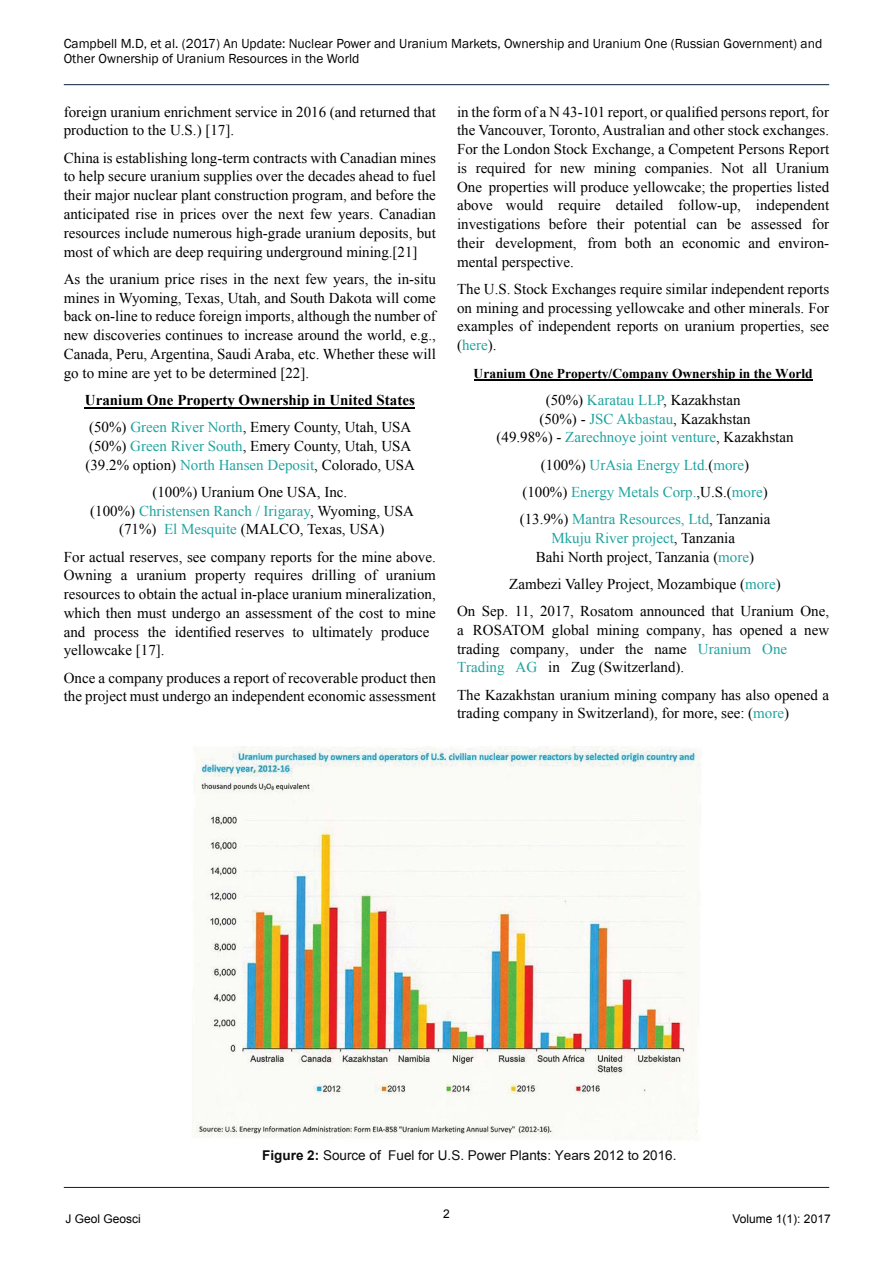
<style>
.page{position:relative;width:893px;height:1263px;background:#fff}
.page>*{position:absolute;margin:0;border:0;box-sizing:border-box;transform-origin:0 0}
.t1{font:15px/18.8px "Times New Roman";color:#000}
.t2{font:15px/27.3px "Times New Roman";color:#20a49f;text-align:center}
.t3{font:700 15px/27.3px "Times New Roman";color:#000}
.t4{font:13.5px/14.9px "Franklin Gothic";color:#000}
.t5{font:13.5px "Arial";color:#0d0d0d}
.t6{font:700 13.5px "Times New Roman";color:#000}
.t7{font:12px "Arial";color:#000}
.s1{font-weight:400}
.s2{font-weight:400;color:#20a49f}
.s3{color:#20a49f}
.s4{color:#000}
.s5{font-weight:700}
</style>
<div class="page">
<hr style="left:64px;top:84px;width:765px;height:1px;background:#0c1e35">
<hr style="left:64px;top:1187px;width:765px;height:1px;background:#0c1e35">
<img style="left:192px;top:746px;width:510px;height:394px">
<hr style="left:85px;top:407px;width:330px;height:2px;background:#000">
<hr style="left:474px;top:380px;width:338px;height:1px;background:#000">
<p class="t4" style="left:64px;top:36px;width:760px">Campbell M.D, et al. (2017) An Update: Nuclear Power and Uranium Markets, Ownership and Uranium One (Russian Government) and<br>Other Ownership of Uranium Resources in the World</p>
<p class="t1" style="left:64px;top:102px;width:374px">foreign uranium enrichment service in 2016 (and returned that production to the U.S.) [17].</p>
<p class="t1" style="left:64px;top:148px;width:374px;text-align:justify">China is establishing long-term contracts with Canadian mines to help secure uranium supplies over the decades ahead to fuel their major nuclear plant construction program, and before the anticipated rise in prices over the next few years. Canadian resources include numerous high-grade uranium deposits, but most of which are deep requiring underground mining.[21]</p>
<p class="t1" style="left:64px;top:269px;width:374px;text-align:justify">As the uranium price rises in the next few years, the in-situ mines in Wyoming, Texas, Utah, and South Dakota will come back on-line to reduce foreign imports, although the number of new discoveries continues to increase around the world, e.g., Canada, Peru, Argentina, Saudi Araba, etc. Whether these will go to mine are yet to be determined [22].</p>
<p class="t3" style="left:85px;top:386px;width:331px">Uranium One Property Ownership in United States <span class="s1">(50%)</span> <span class="s2">Green River North</span><span class="s1">, Emery County, Utah, USA</span></p>
<p class="t1" style="left:85px;top:436px;width:331px">(50%) <span class="s3">Green River South</span>, Emery County, Utah, USA (39.2% option) <span class="s3">North Hansen Deposit</span>, Colorado, USA</p>
<p class="t1" style="left:90px;top:482px;width:325px;text-align:center">(100%) Uranium One USA, Inc.<br>(100%) <span class="s3">Christensen Ranch / Irigaray</span>, Wyoming, USA (71%) <span class="s3">El Mesquite</span> (MALCO, Texas, USA)</p>
<p class="t1" style="left:64px;top:547px;width:374px">For actual reserves, see company reports for the mine above.<br>Owning a uranium property requires drilling of uranium resources to obtain the actual in-place uranium mineralization, which then must undergo an assessment of the cost to mine and process the identified reserves to ultimately produce yellowcake [17].</p>
<p class="t1" style="left:64px;top:668px;width:374px">Once a company produces a report of recoverable product then the project must undergo an independent economic assessment</p>
<p class="t1" style="left:457px;top:102px;width:374px;text-align:justify">in the form of a N 43-101 report, or qualified persons report, for the Vancouver, Toronto, Australian and other stock exchanges.<br>For the London Stock Exchange, a Competent Persons Report is required for new mining companies. Not all Uranium One properties will produce yellowcake; the properties listed above would require detailed follow-up, independent investigations before their potential can be assessed for their development, from both an economic and environ&shy;mental perspective.</p>
<p class="t1" style="left:457px;top:279px;width:374px;text-align:justify">The U.S. Stock Exchanges require similar independent reports on mining and processing yellowcake and other minerals. For examples of independent reports on uranium properties, see (<span class="s3">here</span>).</p>
<p class="t6" style="left:474px;top:364px;width:341px">Uranium One Property/Company Ownership in the World</p>
<p class="t1" style="left:497px;top:390px;width:298px;text-align:center">(50%) <span class="s3">Karatau LLP</span>, Kazakhstan<br>(50%) - <span class="s3">JSC Akbastau</span>, Kazakhstan<br>(49.98%) - <span class="s3">Zarechnoye joint venture</span>, Kazakhstan</p>
<p class="t2" style="left:520px;top:451px;width:252px"><span class="s4">(100%)</span> UrAsia Energy Ltd.<span class="s4">(</span>more<span class="s4">) (100%)</span> Energy Metals Corp.<span class="s4">,U.S.(</span>more<span class="s4">) (13.9%)</span> Mantra Resources, Ltd<span class="s4">, Tanzania</span></p>
<p class="t1" style="left:536px;top:528px;width:220px;text-align:center"><span class="s3">Mkuju River project</span>, Tanzania<br>Bahi North project, Tanzania (<span class="s3">more</span>)</p>
<p class="t1" style="left:457px;top:570px;width:374px;line-height:27.3px;text-align:center">Zambezi Valley Project, Mozambique (<span class="s3">more</span>)<br>On Sep. 11, 2017, Rosatom announced that Uranium One,</p>
<p class="t1" style="left:457px;top:620px;width:374px">a ROSATOM global mining company, has opened a new trading company, under the name <span class="s3">Uranium One<br>Trading AG</span> in Zug (Switzerland).</p>
<p class="t1" style="left:457px;top:685px;width:373px">The Kazakhstan uranium mining company has also opened a trading company in Switzerland), for more, see: (<span class="s3">more</span>)</p>
<p class="t5" style="left:262px;top:1146px;width:416px"><span class="s5">Figure 2:</span> Source of Fuel for U.S. Power Plants: Years 2012 to 2016.</p>
<p class="t7" style="left:443px;top:1206px;width:8px">2</p>
<p class="t7" style="left:65px;top:1210px;width:77px">J Geol Geosci</p>
<p class="t7" style="left:733px;top:1210px;width:100px">Volume 1(1): 2017</p>
</div>
